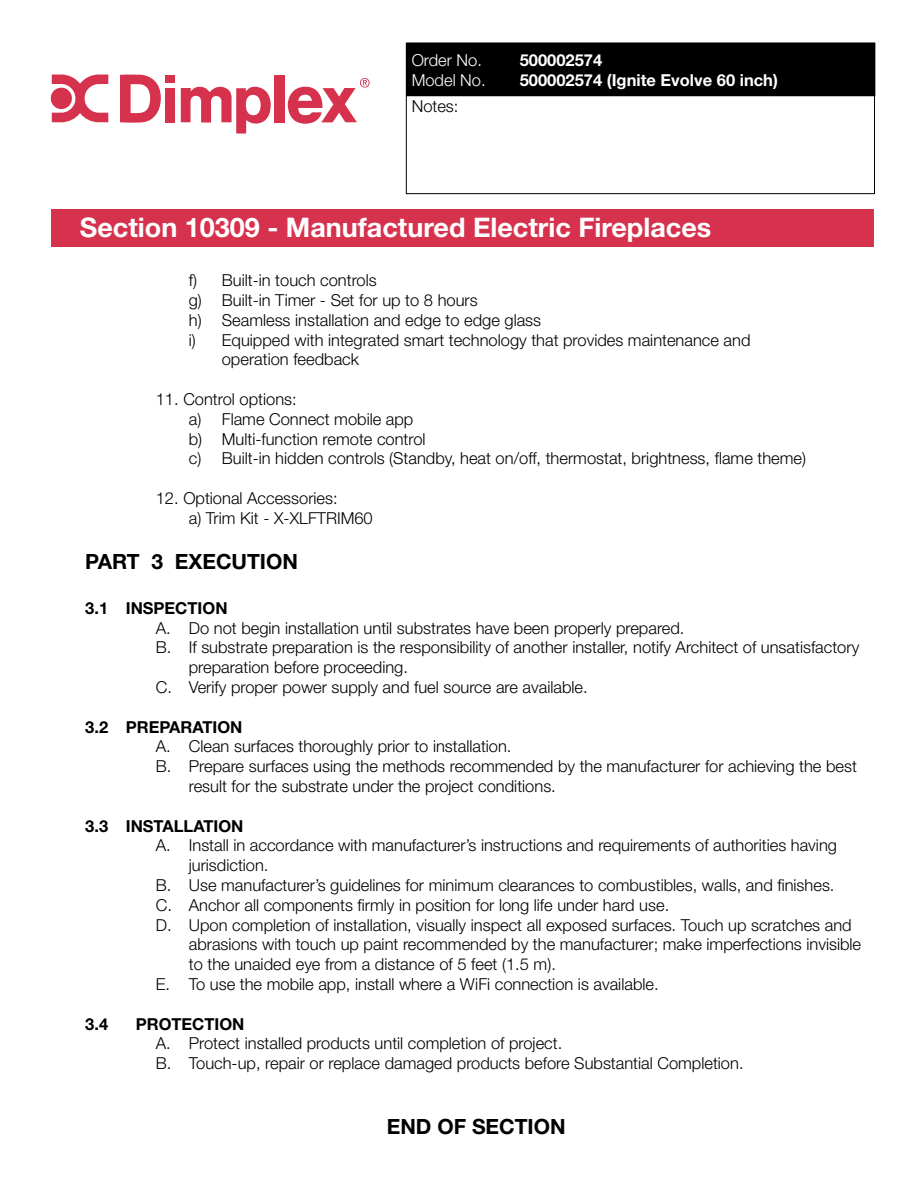
<style>
.page{position:relative;width:918px;height:1188px;background:#fff}
.page>*{position:absolute;margin:0;border:0;box-sizing:border-box;transform-origin:0 0}
.t1{font:700 27px "Helvetica Neue LT Std";color:#fff}
.t2{font:700 21px "Helvetica Neue LT Std";color:#000}
.t3{font:300 16.5px/19.8px "Helvetica Neue LT Std";color:#000}
.t4{font:700 16.5px "Helvetica Neue LT Std";color:#000}
.t5{font:700 16.5px "Helvetica Neue LT Std";color:#fff}
.t6{font:300 16.5px "Helvetica Neue LT Std";color:#fff}
</style>
<div class="page">
<div style="left:51px;top:210px;width:823px;height:37px;background:#d6324e"></div>
<div style="left:407px;top:43px;width:468px;height:53px;background:#000"></div>
<svg style="left:120px;top:75px;width:41px;height:48px"></svg>
<div style="left:165px;top:75px;width:10px;height:7px;background:#d6324e"></div>
<div style="left:165px;top:88px;width:10px;height:34px;background:#d6324e"></div>
<svg style="left:181px;top:86px;width:90px;height:48px"></svg>
<div style="left:274px;top:75px;width:10px;height:47px;background:#d6324e"></div>
<svg style="left:288px;top:78px;width:82px;height:46px"></svg>
<svg style="left:51px;top:75px;width:57px;height:47px"></svg>
<p class="t6" style="left:412px;top:50px;width:72px">Order No.</p>
<p class="t5" style="left:520px;top:50px;width:84px">500002574</p>
<p class="t6" style="left:412px;top:70px;width:75px">Model No.</p>
<p class="t5" style="left:520px;top:69px;width:260px">500002574 (Ignite Evolve 60 inch)</p>
<p class="t3" style="left:412px;top:96px;width:48px">Notes:</p>
<h1 class="t1" style="left:80px;top:211px;width:633px">Section 10309 - Manufactured Electric Fireplaces</h1>
<p class="t3" style="left:189px;top:270px;width:189px">f) Built-in touch controls</p>
<p class="t3" style="left:189px;top:290px;width:290px">g) Built-in Timer - Set for up to 8 hours</p>
<p class="t3" style="left:189px;top:310px;width:354px">h) Seamless installation and edge to edge glass</p>
<p class="t3" style="left:189px;top:329px;width:563px">i) Equipped with integrated smart technology that provides maintenance and</p>
<p class="t3" style="left:222px;top:349px;width:139px">operation feedback</p>
<p class="t3" style="left:189px;top:389px;width:619px;text-indent:-33px">11. Control options:<br>a) Flame Connect mobile app<br>b) Multi-function remote control<br>c) Built-in hidden controls (Standby, heat on/off, thermostat, brightness, flame theme)</p>
<p class="t3" style="left:189px;top:488px;width:185px;text-indent:-33px">12. Optional Accessories:<br>a) Trim Kit - X-XLFTRIM60</p>
<p class="t2" style="left:85px;top:548px;width:214px">PART 3 EXECUTION</p>
<p class="t4" style="left:85px;top:598px;width:144px">3.1 INSPECTION</p>
<p class="t3" style="left:156px;top:617px;width:530px">A. Do not begin installation until substrates have been properly prepared.</p>
<p class="t3" style="left:156px;top:637px;width:705px">B. If substrate preparation is the responsibility of another installer, notify Architect of unsatisfactory</p>
<p class="t3" style="left:189px;top:657px;width:221px">preparation before proceeding.</p>
<p class="t3" style="left:156px;top:677px;width:433px">C. Verify proper power supply and fuel source are available.</p>
<p class="t4" style="left:85px;top:716px;width:159px">3.2 PREPARATION</p>
<p class="t3" style="left:156px;top:736px;width:357px">A. Clean surfaces thoroughly prior to installation.</p>
<p class="t3" style="left:156px;top:756px;width:703px">B. Prepare surfaces using the methods recommended by the manufacturer for achieving the best</p>
<p class="t3" style="left:189px;top:776px;width:369px">result for the substrate under the project conditions.</p>
<p class="t4" style="left:85px;top:815px;width:160px">3.3 INSTALLATION</p>
<p class="t3" style="left:156px;top:835px;width:683px">A. Install in accordance with manufacturer’s instructions and requirements of authorities having</p>
<p class="t3" style="left:189px;top:855px;width:81px">jurisdiction.</p>
<p class="t3" style="left:156px;top:875px;width:680px">B. Use manufacturer’s guidelines for minimum clearances to combustibles, walls, and finishes.</p>
<p class="t3" style="left:156px;top:895px;width:515px">C. Anchor all components firmly in position for long life under hard use.</p>
<p class="t3" style="left:156px;top:914px;width:697px">D. Upon completion of installation, visually inspect all exposed surfaces. Touch up scratches and</p>
<p class="t3" style="left:189px;top:934px;width:674px">abrasions with touch up paint recommended by the manufacturer; make imperfections invisible</p>
<p class="t3" style="left:189px;top:954px;width:369px">to the unaided eye from a distance of 5 feet (1.5 m).</p>
<p class="t3" style="left:156px;top:974px;width:504px">E. To use the mobile app, install where a WiFi connection is available.</p>
<p class="t4" style="left:85px;top:1013px;width:24px">3.4</p>
<p class="t4" style="left:136px;top:1013px;width:110px">PROTECTION</p>
<p class="t3" style="left:156px;top:1033px;width:589px">A. Protect installed products until completion of project.<br>B. Touch-up, repair or replace damaged products before Substantial Completion.</p>
<p class="t2" style="left:387px;top:1113px;width:180px">END OF SECTION</p>
</div>
